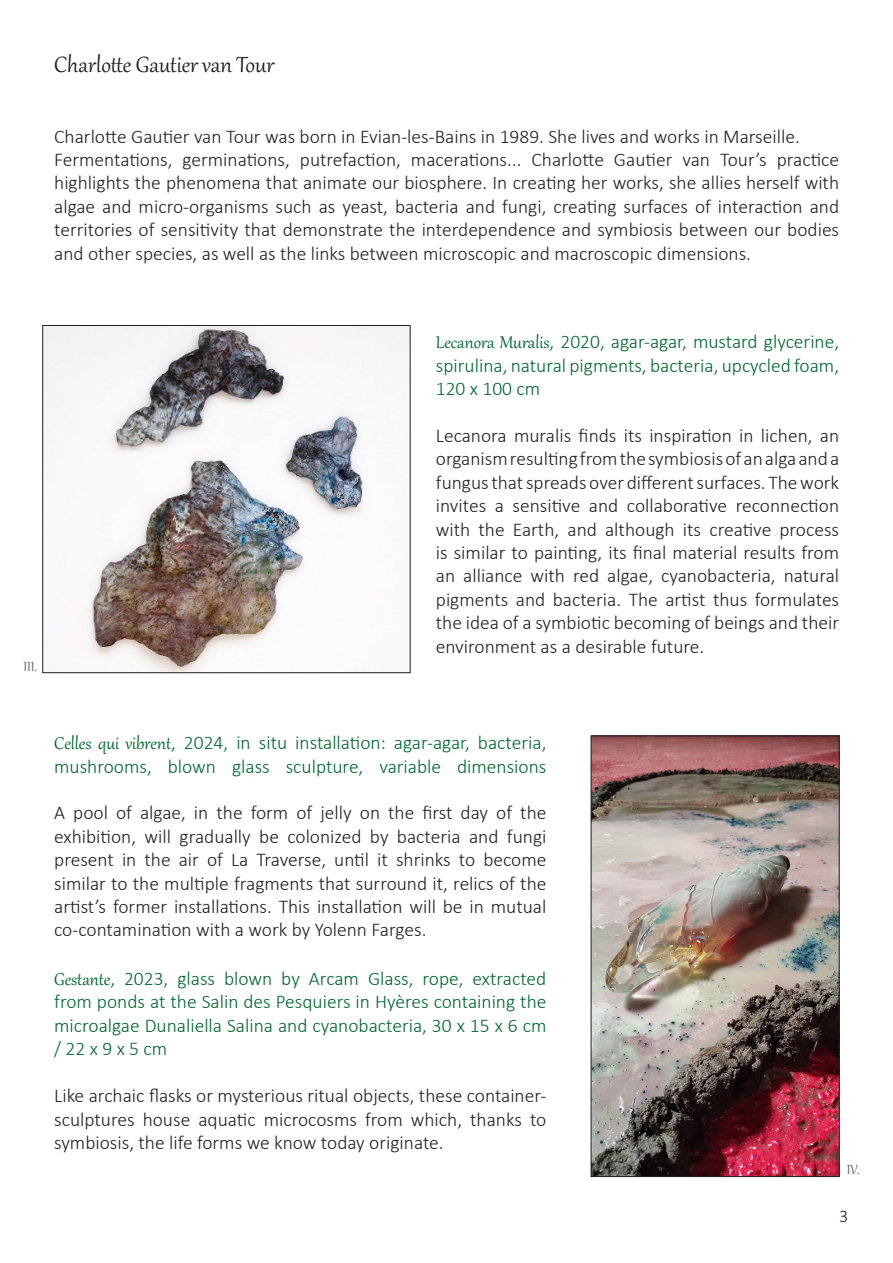
<style>
.page{position:relative;width:893px;height:1263px;background:#fff}
.page>*{position:absolute;margin:0;border:0;box-sizing:border-box;transform-origin:0 0}
.t1{font:27px "Gabriola";color:#231f20}
.t2{font:300 19.5px/23.4px "Calibri";color:#231f20;text-align:justify}
.t3{font:300 19.5px/23.4px "Calibri";color:#00672e;text-align:justify}
.t4{font:300 18px "Calibri";color:#231f20}
.t5{font:16.5px "Gabriola";color:#636366}
.s1{font-family:"Gabriola";font-weight:400;font-size:21px}
</style>
<div class="page">
<img style="left:45px;top:327px;width:363px;height:344px">
<div style="left:43px;top:325px;width:367px;height:348px;border:1px solid #231f20"></div>
<img style="left:593px;top:738px;width:244px;height:437px">
<div style="left:591px;top:736px;width:248px;height:441px;border:1px solid #231f20"></div>
<p class="t1" style="left:54px;top:47px;width:222px">Charlotte Gautier van Tour</p>
<p class="t2" style="left:54px;top:124px;width:747px">Charlotte Gautier van Tour was born in Evian-les-Bains in 1989. She lives and works in Marseille.</p>
<p class="t2" style="left:54px;top:148px;width:786px">Fermentations, germinations, putrefaction, macerations... Charlotte Gautier van Tour’s practice highlights the phenomena that animate our biosphere. In creating her works, she allies herself with algae and micro-organisms such as yeast, bacteria and fungi, creating surfaces of interaction and territories of sensitivity that demonstrate the interdependence and symbiosis between our bodies and other species, as well as the links between microscopic and macroscopic dimensions.</p>
<p class="t5" style="left:24px;top:656px;width:15px">III.</p>
<p class="t3" style="left:436px;top:330px;width:405px"><span class="s1">Lecanora Muralis</span>, 2020, agar-agar, mustard glycerine, spirulina, natural pigments, bacteria, upcycled foam, 120 x 100 cm</p>
<p class="t2" style="left:436px;top:424px;width:405px">Lecanora muralis finds its inspiration in lichen, an organism resulting from the symbiosis of an alga and a fungus that spreads over different surfaces. The work invites a sensitive and collaborative reconnection with the Earth, and although its creative process is similar to painting, its final material results from an alliance with red algae, cyanobacteria, natural pigments and bacteria. The artist thus formulates the idea of a symbiotic becoming of beings and their environment as a desirable future.</p>
<p class="t3" style="left:54px;top:731px;width:494px"><span class="s1">Celles qui vibrent</span>, 2024, in situ installation: agar-agar, bacteria, mushrooms, blown glass sculpture, variable dimensions</p>
<p class="t2" style="left:54px;top:801px;width:494px">A pool of algae, in the form of jelly on the first day of the exhibition, will gradually be colonized by bacteria and fungi present in the air of La Traverse, until it shrinks to become similar to the multiple fragments that surround it, relics of the artist’s former installations. This installation will be in mutual co-contamination with a work by Yolenn Farges.</p>
<p class="t3" style="left:54px;top:967px;width:494px"><span class="s1">Gestante</span>, 2023, glass blown by Arcam Glass, rope, extracted from ponds at the Salin des Pesquiers in Hyères containing the microalgae Dunaliella Salina and cyanobacteria, 30 x 15 x 6 cm / 22 x 9 x 5 cm</p>
<p class="t2" style="left:54px;top:1084px;width:494px">Like archaic flasks or mysterious ritual objects, these container&shy;sculptures house aquatic microcosms from which, thanks to symbiosis, the life forms we know today originate.</p>
<p class="t5" style="left:847px;top:1159px;width:14px">IV.</p>
<p class="t4" style="left:839px;top:1205px;width:11px">3</p>
</div>
